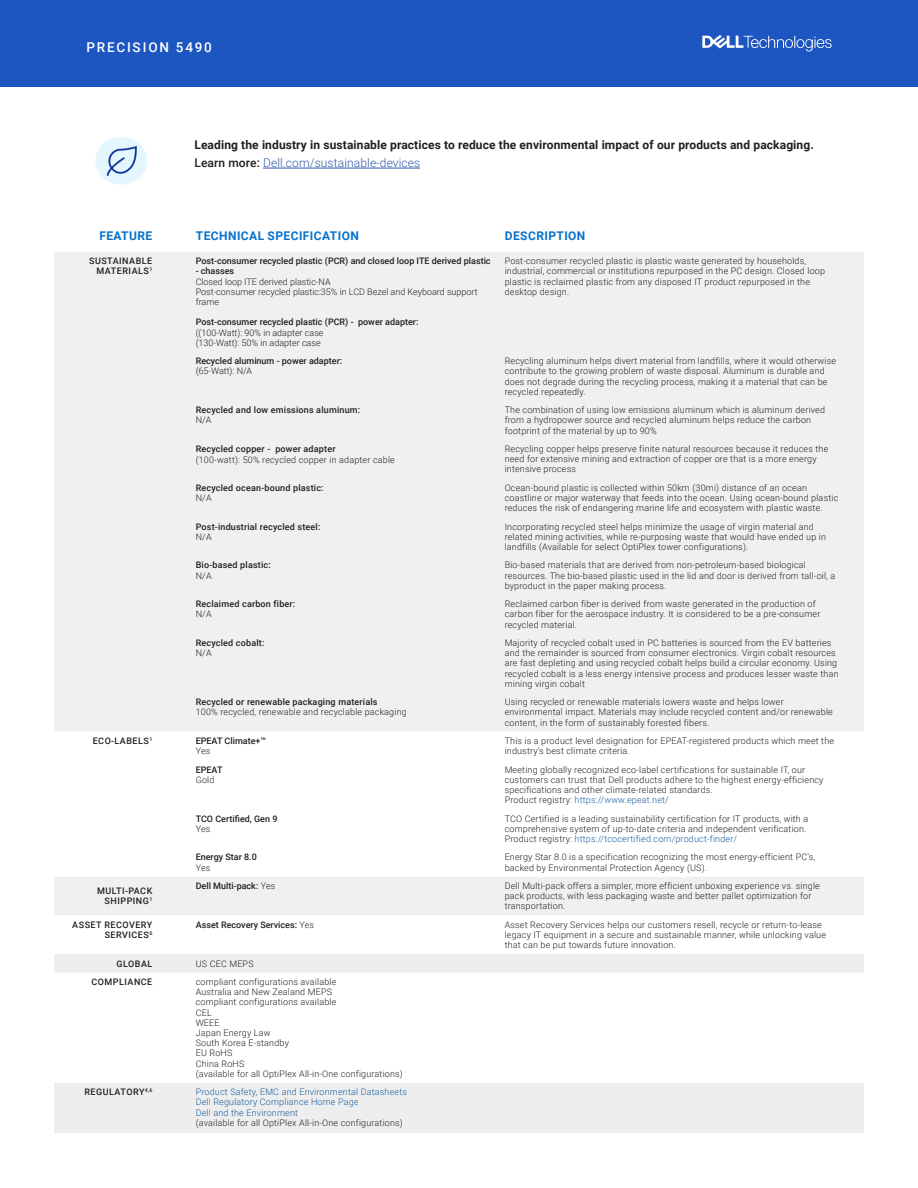
<style>
.page{position:relative;width:918px;height:1188px;background:#fff}
.page>*{position:absolute;margin:0;border:0;box-sizing:border-box;transform-origin:0 0}
.t1{font:500 13.5px "Roboto";letter-spacing:.135em;color:#fff}
.t2{font:700 12px "Roboto";letter-spacing:.01em;color:#231f20}
.t3{font:700 12px "Roboto";letter-spacing:.035em;color:#0672cb}
.t4{font:300 12px "Roboto";letter-spacing:.01em;color:#325ba9}
.t5{font:300 9px/10.2px "Roboto";letter-spacing:.02em;color:#231f20}
.t6{font:500 9px/10.2px "Roboto";color:#231f20}
.t7{font:500 9px "Roboto";letter-spacing:.02em;color:#231f20}
.t8{font:300 9px "Roboto";letter-spacing:.02em;color:#175d9e}
.t9{font:300 9px/10.2px "Roboto";color:#231f20}
.t10{font:500 9px/10.2px "Roboto";letter-spacing:.055em;color:#231f20;text-align:right}
.s1{font-weight:500;color:#231f20}
.s2{font-weight:300}
.s3{color:#231f20}
</style>
<div class="page">
<hr style="left:263px;top:168px;width:157px;height:1px;background:#325ba9">
<div style="left:95px;top:137px;width:52px;height:48px;background:#e5f7fe;border-radius:50%"></div>
<img style="left:102px;top:141px;width:37px;height:39px">
<div style="left:54px;top:252px;width:810px;height:479px;background:#eff0f0"></div>
<div style="left:54px;top:877px;width:810px;height:38px;background:#eff0f0"></div>
<svg style="left:54px;top:954px;width:810px;height:179px"></svg>
<div style="left:0;top:0;width:918px;height:86px;background:#1d56c0"></div>
<svg style="left:702px;top:35px;width:130px;height:16px"></svg>
<p class="t1" style="left:86px;top:38px;width:127px">PRECISION 5490</p>
<p class="t2" style="left:194px;top:137px;width:621px">Leading the industry in sustainable practices to reduce the environmental impact of our products and packaging.</p>
<p class="t4" style="left:194px;top:155px;width:227px"><span class="s1">Learn more:</span> Dell.com/sustainable-devices</p>
<p class="t3" style="left:99px;top:227px;width:54px">FEATURE</p>
<p class="t3" style="left:196px;top:227px;width:164px">TECHNICAL SPECIFICATION</p>
<p class="t3" style="left:505px;top:227px;width:82px">DESCRIPTION</p>
<p class="t10" style="left:89px;top:256px;width:65px">SUSTAINABLE<br>MATERIALS<sup>1</sup></p>
<p class="t6" style="left:196px;top:256px;width:296px">Post-consumer recycled plastic (PCR) and closed loop ITE derived plastic</p>
<p class="t5" style="left:505px;top:256px;width:322px">Post-consumer recycled plastic is plastic waste generated by households, industrial, commercial or institutions repurposed in the PC design. Closed loop plastic is reclaimed plastic from any disposed IT product repurposed in the desktop design.</p>
<p class="t6" style="left:196px;top:266px;width:40px">- chasses</p>
<p class="t9" style="left:196px;top:276px;width:136px">Closed loop ITE derived plastic-NA</p>
<p class="t9" style="left:196px;top:286px;width:283px">Post-consumer recycled plastic:35% in LCD Bezel and Keyboard support frame</p>
<p class="t6" style="left:196px;top:317px;width:224px">Post-consumer recycled plastic (PCR) - power adapter:</p>
<p class="t9" style="left:196px;top:327px;width:129px">((100-Watt): 90% in adapter case</p>
<p class="t9" style="left:196px;top:337px;width:126px">(130-Watt): 50% in adapter case</p>
<p class="t6" style="left:196px;top:356px;width:148px">Recycled aluminum - power adapter: <span class="s2">(65-Watt): N/A</span></p>
<p class="t5" style="left:505px;top:356px;width:333px">Recycling aluminum helps divert material from landfills, where it would otherwise contribute to the growing problem of waste disposal. Aluminum is durable and does not degrade during the recycling process, making it a material that can be recycled repeatedly.</p>
<p class="t7" style="left:196px;top:404px;width:166px">Recycled and low emissions aluminum:</p>
<p class="t5" style="left:196px;top:415px;width:17px">N/A</p>
<p class="t5" style="left:505px;top:405px;width:322px">The combination of using low emissions aluminum which is aluminum derived from a hydropower source and recycled aluminum helps reduce the carbon footprint of the material by up to 90%</p>
<p class="t7" style="left:196px;top:442px;width:141px">Recycled copper - power adapter</p>
<p class="t5" style="left:196px;top:454px;width:201px">(100-watt): 50% recycled copper in adapter cable</p>
<p class="t5" style="left:505px;top:443px;width:325px">Recycling copper helps preserve finite natural resources because it reduces the need for extensive mining and extraction of copper ore that is a more energy intensive process</p>
<p class="t7" style="left:196px;top:481px;width:129px">Recycled ocean-bound plastic:</p>
<p class="t5" style="left:196px;top:492px;width:17px">N/A</p>
<p class="t5" style="left:505px;top:482px;width:335px">Ocean-bound plastic is collected within 50km (30mi) distance of an ocean coastline or major waterway that feeds into the ocean. Using ocean-bound plastic reduces the risk of endangering marine life and ecosystem with plastic waste.</p>
<p class="t7" style="left:196px;top:520px;width:126px">Post-industrial recycled steel:</p>
<p class="t5" style="left:196px;top:531px;width:17px">N/A</p>
<p class="t5" style="left:505px;top:521px;width:323px">Incorporating recycled steel helps minimize the usage of virgin material and related mining activities, while re-purposing waste that would have ended up in landfills (Available for select OptiPlex tower configurations).</p>
<p class="t7" style="left:196px;top:559px;width:77px">Bio-based plastic:</p>
<p class="t5" style="left:196px;top:570px;width:17px">N/A</p>
<p class="t5" style="left:505px;top:560px;width:332px">Bio-based materials that are derived from non-petroleum-based biological resources. The bio-based plastic used in the lid and door is derived from tall-oil, a byproduct in the paper making process.</p>
<p class="t7" style="left:196px;top:598px;width:101px">Reclaimed carbon fiber:</p>
<p class="t5" style="left:196px;top:609px;width:17px">N/A</p>
<p class="t5" style="left:505px;top:599px;width:317px">Reclaimed carbon fiber is derived from waste generated in the production of carbon fiber for the aerospace industry. It is considered to be a pre-consumer recycled material.</p>
<p class="t7" style="left:196px;top:636px;width:70px">Recycled cobalt:</p>
<p class="t5" style="left:196px;top:648px;width:17px">N/A</p>
<p class="t5" style="left:505px;top:637px;width:335px">Majority of recycled cobalt used in PC batteries is sourced from the EV batteries and the remainder is sourced from consumer electronics. Virgin cobalt resources are fast depleting and using recycled cobalt helps build a circular economy. Using recycled cobalt is a less energy intensive process and produces lesser waste than mining virgin cobalt</p>
<p class="t7" style="left:196px;top:696px;width:183px">Recycled or renewable packaging materials</p>
<p class="t5" style="left:196px;top:707px;width:213px">100% recycled, renewable and recyclable packaging</p>
<p class="t5" style="left:505px;top:697px;width:330px">Using recycled or renewable materials lowers waste and helps lower environmental impact. Materials may include recycled content and/or renewable content, in the form of sustainably forested fibers.</p>
<p class="t10" style="left:93px;top:735px;width:61px">ECO-LABELS<sup>1</sup></p>
<p class="t6" style="left:196px;top:735px;width:72px">EPEAT Climate+™</p>
<p class="t5" style="left:196px;top:746px;width:16px">Yes</p>
<p class="t5" style="left:505px;top:735px;width:331px">This is a product level designation for EPEAT-registered products which meet the industry’s best climate criteria.</p>
<p class="t7" style="left:196px;top:763px;width:28px">EPEAT</p>
<p class="t5" style="left:196px;top:774px;width:20px">Gold</p>
<p class="t5" style="left:505px;top:764px;width:320px">Meeting globally recognized eco-label certifications for sustainable IT, our customers can trust that Dell products adhere to the highest energy-efficiency specifications and other climate-related standards.</p>
<p class="t8" style="left:505px;top:794px;width:166px"><span class="s3">Product registry:</span> https://www.epeat.net/</p>
<p class="t6" style="left:196px;top:813px;width:83px">TCO Certified, Gen 9</p>
<p class="t5" style="left:196px;top:823px;width:16px">Yes</p>
<p class="t5" style="left:505px;top:813px;width:305px">TCO Certified is a leading sustainability certification for IT products, with a comprehensive system of up-to-date criteria and independent verification.</p>
<p class="t8" style="left:505px;top:832px;width:234px"><span class="s3">Product registry:</span> https://tcocertified.com/product-finder/</p>
<p class="t6" style="left:196px;top:852px;width:63px">Energy Star 8.0</p>
<p class="t5" style="left:196px;top:862px;width:16px">Yes</p>
<p class="t5" style="left:505px;top:852px;width:312px">Energy Star 8.0 is a specification recognizing the most energy-efficient PC’s, backed by Environmental Protection Agency (US).</p>
<p class="t10" style="left:97px;top:885px;width:57px">MULTI-PACK<br>SHIPPING<sup>1</sup></p>
<p class="t6" style="left:196px;top:880px;width:81px">Dell Multi-pack: <span class="s2">Yes</span></p>
<p class="t5" style="left:505px;top:880px;width:317px">Dell Multi-pack offers a simpler, more efficient unboxing experience vs. single pack products, with less packaging waste and better pallet optimization for transportation.</p>
<p class="t10" style="left:72px;top:919px;width:82px">ASSET RECOVERY<br>SERVICES<sup>6</sup></p>
<p class="t6" style="left:196px;top:919px;width:120px">Asset Recovery Services: <span class="s2">Yes</span></p>
<p class="t5" style="left:505px;top:919px;width:323px">Asset Recovery Services helps our customers resell, recycle or return-to-lease legacy IT equipment in a secure and sustainable manner, while unlocking value that can be put towards future innovation.</p>
<p class="t7" style="left:116px;top:957px;width:37px">GLOBAL</p>
<p class="t5" style="left:196px;top:958px;width:59px">US CEC MEPS</p>
<p class="t10" style="left:91px;top:976px;width:63px">COMPLIANCE</p>
<p class="t5" style="left:196px;top:976px;width:142px">compliant configurations available</p>
<p class="t5" style="left:196px;top:987px;width:138px">Australia and New Zealand MEPS</p>
<p class="t5" style="left:196px;top:997px;width:142px">compliant configurations available</p>
<p class="t5" style="left:196px;top:1007px;width:18px">CEL</p>
<p class="t5" style="left:196px;top:1017px;width:25px">WEEE</p>
<p class="t5" style="left:196px;top:1027px;width:76px">Japan Energy Law</p>
<p class="t5" style="left:196px;top:1038px;width:95px">South Korea E-standby</p>
<p class="t5" style="left:196px;top:1048px;width:38px">EU RoHS</p>
<p class="t5" style="left:196px;top:1058px;width:50px">China RoHS</p>
<p class="t5" style="left:196px;top:1068px;width:209px">(available for all OptiPlex All-in-One configurations)</p>
<p class="t10" style="left:84px;top:1087px;width:69px">REGULATORY<sup>4,6</sup></p>
<p class="t8" style="left:196px;top:1086px;width:213px">Product Safety, EMC and Environmental Datasheets</p>
<p class="t8" style="left:196px;top:1096px;width:164px">Dell Regulatory Compliance Home Page</p>
<p class="t8" style="left:196px;top:1106px;width:104px">Dell and the Environment</p>
<p class="t5" style="left:196px;top:1117px;width:209px">(available for all OptiPlex All-in-One configurations)</p>
</div>
